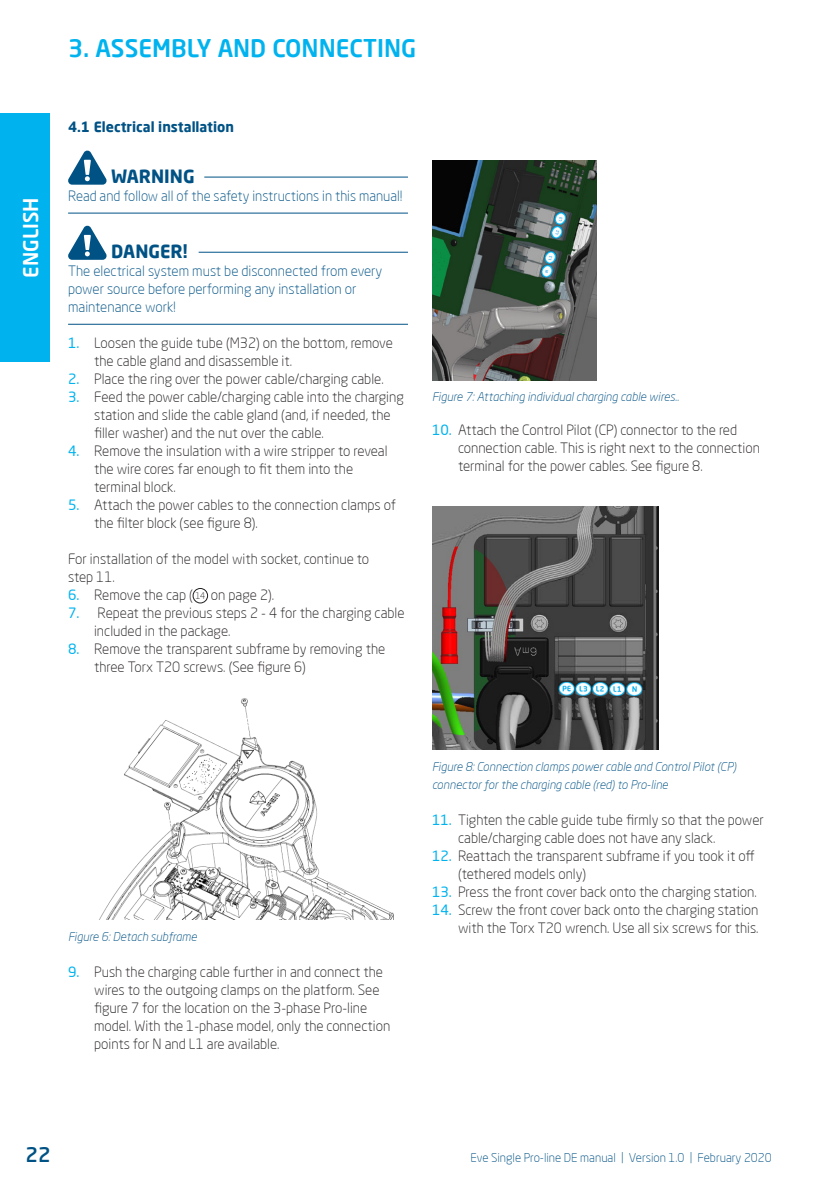
<style>
.page{position:relative;width:840px;height:1191px;background:#fff}
.page>*{position:absolute;margin:0;border:0;box-sizing:border-box;transform-origin:0 0}
.t1{font:500 24px "Neo Sans Pro";color:#00b3ef}
.t2{font:500 20px "Neo Sans Pro";color:#fff}
.t3{font:500 20px "Neo Sans Pro";color:#005285}
.t4{font:700 18px "Neo Sans Pro";color:#005285}
.bullets{font:300 14px/18px "Neo Sans Pro";color:#231f20}
.t5{font:300 14px/18px "Neo Sans Pro";color:#005285}
.t6{font:700 14px "Neo Sans Pro";color:#005285}
.t7{font:italic 300 12px/18px "Neo Sans Pro";color:#005285}
.t8{font:300 12px "Neo Sans Pro";color:#005285}
.t9{font:300 9px "Neo Sans Pro";color:#231f20}
.s1{font-weight:400;color:#00b3ef}
</style>
<div class="page">
<div style="left:0;top:113px;width:50px;height:248px;background:#00b3ef"></div>
<hr style="left:204px;top:177px;width:204px;height:1px;background:#005285">
<hr style="left:68px;top:213px;width:340px;height:1px;background:#005285">
<svg style="left:68px;top:150px;width:39px;height:35px"></svg>
<hr style="left:198px;top:252px;width:210px;height:1px;background:#005285">
<hr style="left:68px;top:324px;width:340px;height:1px;background:#005285">
<svg style="left:68px;top:225px;width:39px;height:35px"></svg>
<div style="left:193px;top:588px;width:15px;height:15px;border:1px solid #231f20;border-radius:50%"></div>
<img style="left:99px;top:698px;width:294px;height:222px">
<img style="left:432px;top:507px;width:226px;height:242px">
<img style="left:432px;top:160px;width:164px;height:221px">
<p class="t1" style="left:68px;top:33px;width:349px">3. ASSEMBLY AND CONNECTING</p>
<h2 class="t2" style="left:18px;top:278px;width:82px;rotate:-90deg">ENGLISH</h2>
<p class="t6" style="left:68px;top:118px;width:167px">4.1 Electrical installation</p>
<p class="t4" style="left:111px;top:165px;width:85px">WARNING</p>
<p class="t5" style="left:68px;top:187px;width:336px">Read and follow all of the safety instructions in this manual!</p>
<p class="t4" style="left:111px;top:240px;width:78px">DANGER!</p>
<p class="t5" style="left:68px;top:262px;width:315px">The electrical system must be disconnected from every power source before performing any installation or maintenance work!</p>
<p class="bullets" style="left:94px;top:334px;width:300px;text-indent:-26px"><span class="s1">1.</span> Loosen the guide tube (M32) on the bottom, remove the cable gland and disassemble it.</p>
<p class="bullets" style="left:68px;top:370px;width:317px"><span class="s1">2.</span> Place the ring over the power cable/charging cable.</p>
<p class="bullets" style="left:94px;top:388px;width:311px;text-indent:-26px"><span class="s1">3.</span> Feed the power cable/charging cable into the charging station and slide the cable gland (and, if needed, the filler washer) and the nut over the cable.</p>
<p class="bullets" style="left:94px;top:442px;width:295px;text-indent:-26px"><span class="s1">4.</span> Remove the insulation with a wire stripper to reveal the wire cores far enough to fit them into the terminal block.</p>
<p class="bullets" style="left:94px;top:496px;width:303px;text-indent:-26px"><span class="s1">5.</span> Attach the power cables to the connection clamps of the filter block (see figure 8).</p>
<p class="bullets" style="left:68px;top:550px;width:302px">For installation of the model with socket, continue to step 11.</p>
<p class="bullets" style="left:68px;top:586px;width:126px"><span class="s1">6.</span> Remove the cap (</p>
<p class="t9" style="left:195px;top:590px;width:11px">14</p>
<p class="bullets" style="left:211px;top:586px;width:65px">on page 2).</p>
<p class="bullets" style="left:94px;top:604px;width:312px;text-indent:-26px"><span class="s1">7.</span> Repeat the previous steps 2 - 4 for the charging cable included in the package.</p>
<p class="bullets" style="left:94px;top:640px;width:292px;text-indent:-26px"><span class="s1">8.</span> Remove the transparent subframe by removing the three Torx T20 screws. (See figure 6)</p>
<p class="t7" style="left:432px;top:387px;width:248px">Figure 7: Attaching individual charging cable wires..</p>
<p class="bullets" style="left:458px;top:420px;width:303px;text-indent:-26px"><span class="s1">10.</span> Attach the Control Pilot (CP) connector to the red connection cable. This is right next to the connection terminal for the power cables. See figure 8.</p>
<p class="t7" style="left:68px;top:927px;width:130px">Figure 6: Detach subframe</p>
<p class="bullets" style="left:94px;top:962px;width:297px;text-indent:-26px"><span class="s1">9.</span> Push the charging cable further in and connect the wires to the outgoing clamps on the platform. See figure 7 for the location on the 3-phase Pro-line model. With the 1-phase model, only the connection</p>
<p class="bullets" style="left:94px;top:1034px;width:187px">points for N and L1 are available.</p>
<p class="t7" style="left:432px;top:757px;width:306px">Figure 8: Connection clamps power cable and Control Pilot (CP) connector for the charging cable (red) to Pro-line</p>
<p class="bullets" style="left:458px;top:810px;width:307px;text-indent:-26px"><span class="s1">11.</span> Tighten the cable guide tube firmly so that the power cable/charging cable does not have any slack.</p>
<p class="bullets" style="left:458px;top:846px;width:298px;text-indent:-26px"><span class="s1">12.</span> Reattach the transparent subframe if you took it off (tethered models only)</p>
<p class="bullets" style="left:432px;top:882px;width:326px"><span class="s1">13.</span> Press the front cover back onto the charging station.</p>
<p class="bullets" style="left:432px;top:900px;width:328px;text-align:right"><span class="s1">14.</span> Screw the front cover back onto the charging station with the Torx T20 wrench. Use all six screws for this.</p>
<h2 class="t3" style="left:25px;top:1141px;width:27px">22</h2>
<p class="t8" style="left:470px;top:1149px;width:303px">Eve Single Pro-line DE manual | Version 1.0 | February 2020</p>
</div>
